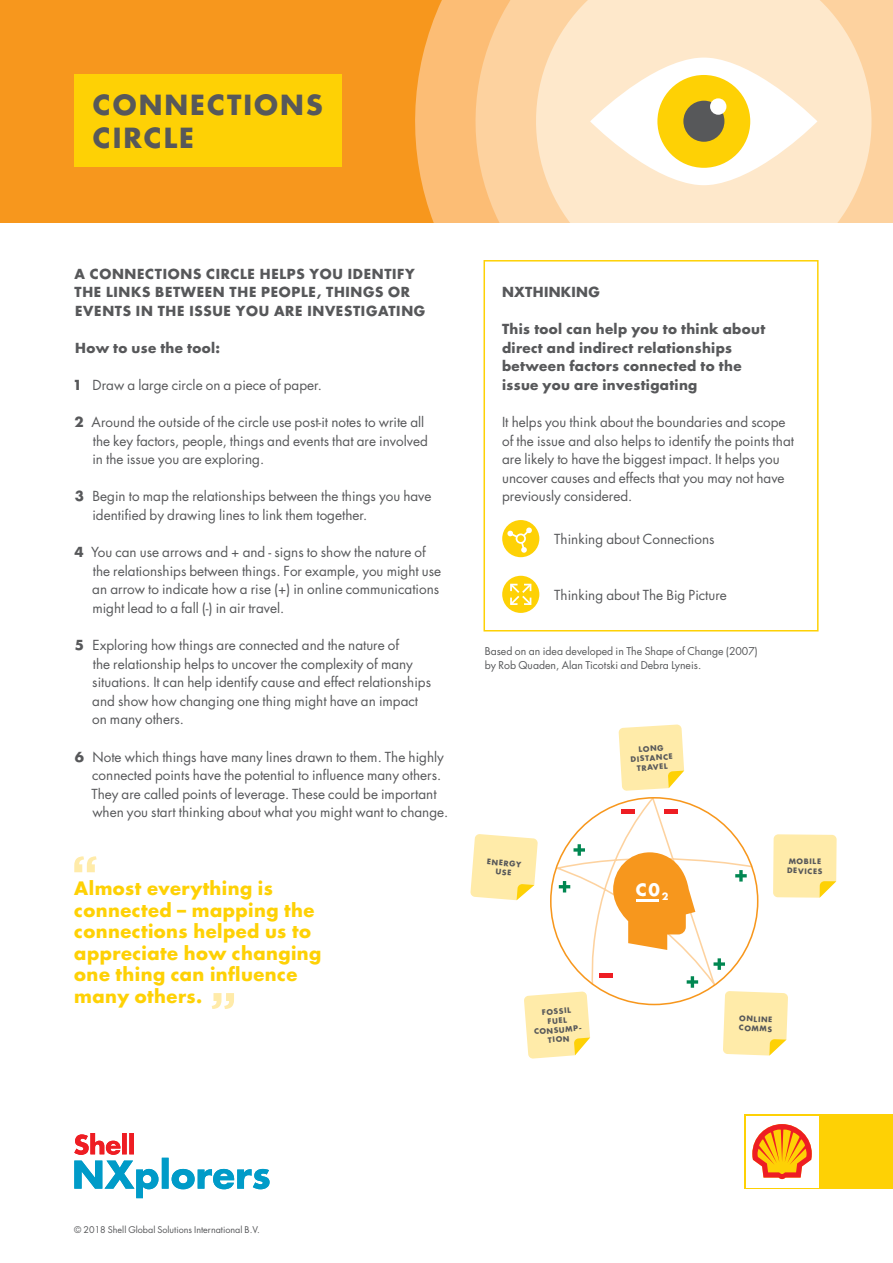
<style>
.page{position:relative;width:893px;height:1263px;background:#fff}
.page>*{position:absolute;margin:0;border:0;box-sizing:border-box;transform-origin:0 0}
.t1{font:700 27px/33px "Futura Std";letter-spacing:.075em;color:#57585a}
.t2{font:700 18px/21.6px "Futura Std";letter-spacing:.025em;color:#fed105}
.t3{font:700 16.65px "Futura Std";color:#fff}
.Body{font:13.5px/18.6px "Futura Std";color:#57585a}
.t4{font:700 13.5px/18.6px "Futura Std";letter-spacing:.025em;color:#57585a}
.t5{font:700 13.5px/18.6px "Futura Std";letter-spacing:.05em;color:#57585a}
.t6{font:10.5px/13.2px "Futura Std";color:#57585a}
.t7{font:9px "Futura Std";color:#57585a}
.t8{font:700 7.35px/9.4px "Futura Std";color:#57585a;text-align:center}
.s1{font-weight:700}
</style>
<div class="page">
<div style="left:483px;top:260px;width:336px;height:371px;border:2px solid #fed105"></div>
<svg style="left:470px;top:724px;width:367px;height:335px"></svg>
<hr style="left:636px;top:899px;width:23px;height:2px;background:#fff">
<svg style="left:74px;top:856px;width:23px;height:16px"></svg>
<svg style="left:212px;top:993px;width:22px;height:16px"></svg>
<div style="left:0;top:0;width:893px;height:223px;background:#f7971d"></div>
<svg style="left:415px;top:0;width:38px;height:223px;fill:#fcbd75"></svg>
<svg style="left:453px;top:0;width:59px;height:223px;background:#fcc688"></svg>
<svg style="left:512px;top:0;width:381px;height:223px;background:#fde1bd"></svg>
<svg style="left:590px;top:58px;width:227px;height:127px;background:#fef3e5"></svg>
<div style="left:657px;top:75px;width:93px;height:93px;background:#fed105;border-radius:50%"></div>
<div style="left:683px;top:101px;width:41px;height:41px;background:#57585a;border-radius:50%"></div>
<div style="left:710px;top:98px;width:16px;height:17px;background:#fff;border-radius:50%"></div>
<div style="left:74px;top:74px;width:268px;height:93px;background:#fed105"></div>
<div style="left:502px;top:520px;width:37px;height:37px;background:#fed105;border-radius:50%"></div>
<svg style="left:507px;top:527px;width:25px;height:26px"></svg>
<div style="left:502px;top:576px;width:37px;height:37px;background:#fed105;border-radius:50%"></div>
<svg style="left:510px;top:583px;width:22px;height:22px"></svg>
<div style="left:744px;top:1114px;width:149px;height:75px;background:#fed105"></div>
<div style="left:746px;top:1116px;width:72px;height:71px;background:#fff"></div>
<svg style="left:752px;top:1124px;width:60px;height:56px"></svg>
<svg style="left:74px;top:1133px;width:196px;height:65px"></svg>
<h1 class="t1" style="left:93px;top:88px;width:231px">CONNECTIONS<br>CIRCLE</h1>
<h2 class="t5" style="left:74px;top:264px;width:352px">A CONNECTIONS CIRCLE HELPS YOU IDENTIFY<br>THE LINKS BETWEEN THE PEOPLE, THINGS OR<br>EVENTS IN THE ISSUE YOU ARE INVESTIGATING</h2>
<h3 class="t4" style="left:75px;top:338px;width:146px">How to use the tool:</h3>
<p class="Body" style="left:73px;top:376px;width:251px"><span class="s1">1</span> Draw a large circle on a piece of paper.</p>
<p class="Body" style="left:92px;top:413px;width:337px;text-indent:-18px"><span class="s1">2</span> Around the outside of the circle use post-it notes to write all the key factors, people, things and events that are involved in the issue you are exploring.</p>
<p class="Body" style="left:92px;top:487px;width:341px;text-indent:-18px"><span class="s1">3</span> Begin to map the relationships between the things you have identified by drawing lines to link them together.</p>
<p class="Body" style="left:92px;top:543px;width:350px;text-indent:-18px"><span class="s1">4</span> You can use arrows and + and - signs to show the nature of the relationships between things. For example, you might use an arrow to indicate how a rise (+) in online communications might lead to a fall (-) in air travel.</p>
<p class="Body" style="left:92px;top:636px;width:340px;text-indent:-17px"><span class="s1">5</span> Exploring how things are connected and the nature of<br>the relationship helps to uncover the complexity of many situations. It can help identify cause and effect relationships and show how changing one thing might have an impact on many others.</p>
<p class="Body" style="left:91px;top:747px;width:359px;text-indent:-17px"><span class="s1">6</span> Note which things have many lines drawn to them. The highly connected points have the potential to influence many others.<br>They are called points of leverage. These could be important when you start thinking about what you might want to change.</p>
<h2 class="t4" style="left:502px;top:283px;width:99px">NXTHINKING</h2>
<h3 class="t4" style="left:502px;top:320px;width:265px">This tool can help you to think about direct and indirect relationships between factors connected to the issue you are investigating</h3>
<p class="Body" style="left:502px;top:413px;width:293px">It helps you think about the boundaries and scope of the issue and also helps to identify the points that are likely to have the biggest impact. It helps you uncover causes and effects that you may not have previously considered.</p>
<p class="Body" style="left:554px;top:530px;width:162px">Thinking about Connections</p>
<p class="Body" style="left:554px;top:586px;width:174px">Thinking about The Big Picture</p>
<p class="t6" style="left:485px;top:645px;width:275px">Based on an idea developed in The Shape of Change (2007) by Rob Quaden, Alan Ticotski and Debra Lyneis.</p>
<p class="t8" style="left:487px;top:856px;width:36px;rotate:5deg">ENERGY<br>USE</p>
<p class="t8" style="left:630px;top:745px;width:44px;rotate:-4deg">LONG<br>DISTANCE<br>TRAVEL</p>
<p class="t8" style="left:787px;top:856px;width:37px;text-align:left;rotate:1deg">MOBILE<br>DEVICES</p>
<p class="t2" style="left:74px;top:877px;width:200px">Almost everything is</p>
<p class="t3" style="left:636px;top:878px;width:34px">C0<sub>2</sub></p>
<p class="t2" style="left:74px;top:899px;width:249px">connected – mapping the connections helped us to appreciate how changing one thing can influence many others.</p>
<p class="t8" style="left:532px;top:1008px;width:49px;rotate:-5deg">FOSSIL<br>FUEL<br>CONSUMP-<br>TION</p>
<p class="t8" style="left:739px;top:1013px;width:35px;text-align:left;rotate:2deg">ONLINE<br>COMMS</p>
<p class="t7" style="left:74px;top:1224px;width:187px">© 2018 Shell Global Solutions International B.V.</p>
</div>
